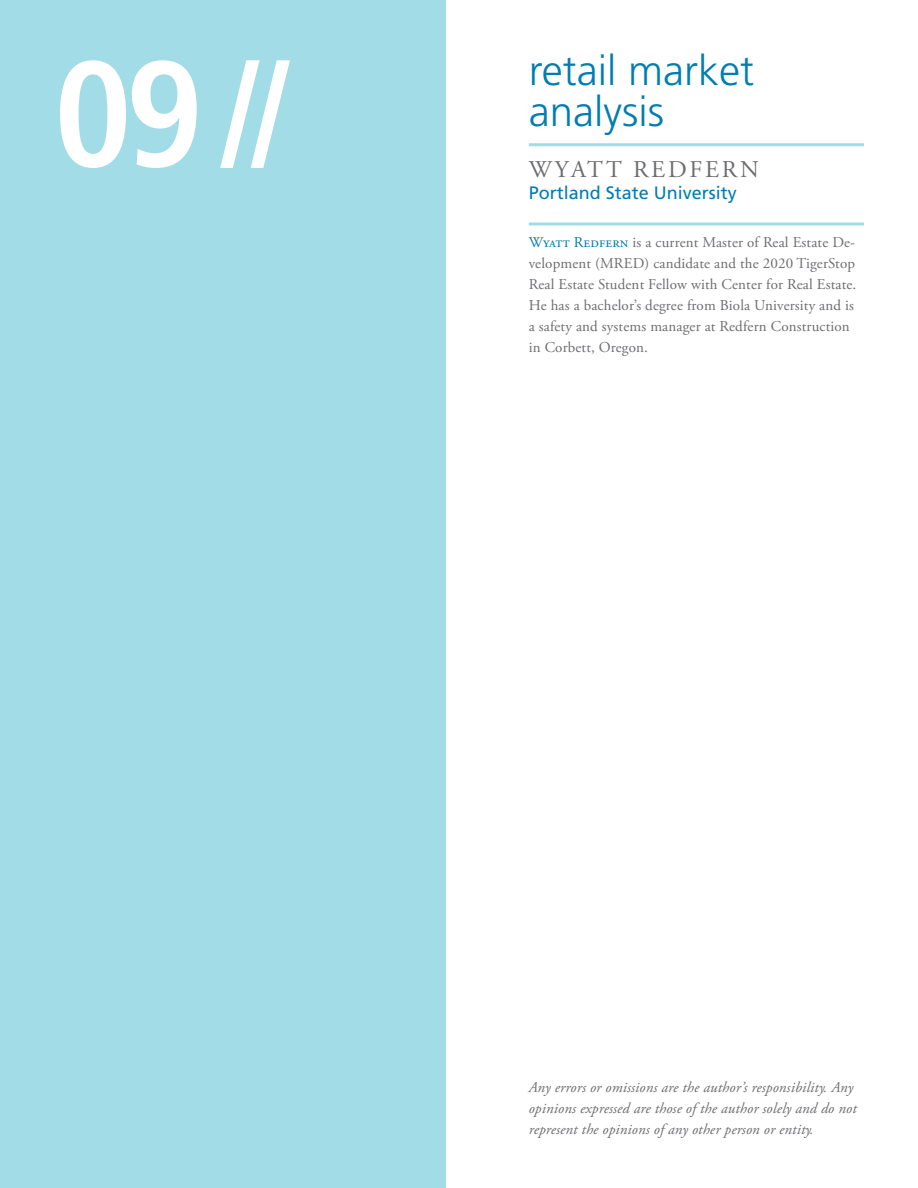
<style>
.page{position:relative;width:918px;height:1188px;background:#fff}
.page>*{position:absolute;margin:0;border:0;box-sizing:border-box;transform-origin:0 0}
.intro-page_number{font:700 condensed 150px "Frutiger LT Std";color:#fff}
.t1{font:300 42px/40.5px "Frutiger LT Std";color:#007db1}
.intro-page_author{font:24px "Adobe Garamond Pro";letter-spacing:.115em;color:#6c6d70}
.t2{font:18px "Frutiger LT Std";color:#007db1}
.t3{font:15px/21px "Adobe Garamond Pro";letter-spacing:.01em;color:#6c6d70}
.t4{font:italic 15px/21px "Adobe Garamond Pro";letter-spacing:.01em;color:#6c6d70}
.s1{color:#007db1}
</style>
<div class="page">
<div style="left:0;top:0;width:446px;height:1188px;background:#a2dce7"></div>
<hr style="left:529px;top:143px;width:335px;height:3px;background:#a2dce7">
<hr style="left:529px;top:222px;width:335px;height:3px;background:#a2dce7">
<p class="intro-page_number" style="left:54px;top:26px;width:239px">09 //</p>
<p class="t1" style="left:529px;top:51px;width:227px">retail market analysis</p>
<p class="intro-page_author" style="left:529px;top:155px;width:231px">WYATT REDFERN</p>
<p class="t2" style="left:529px;top:182px;width:210px">Portland State University</p>
<p class="t3" style="left:529px;top:232px;width:329px"><span class="s1">Wyatt Redfern</span> is a current Master of Real Estate De&shy;velopment (MRED) candidate and the 2020 TigerStop Real Estate Student Fellow with Center for Real Estate.<br>He has a bachelor’s degree from Biola University and is a safety and systems manager at Redfern Construction in Corbett, Oregon.</p>
<p class="t4" style="left:529px;top:1077px;width:329px">Any errors or omissions are the author’s responsibility. Any opinions expressed are those of the author solely and do not represent the opinions of any other person or entity.</p>
</div>
